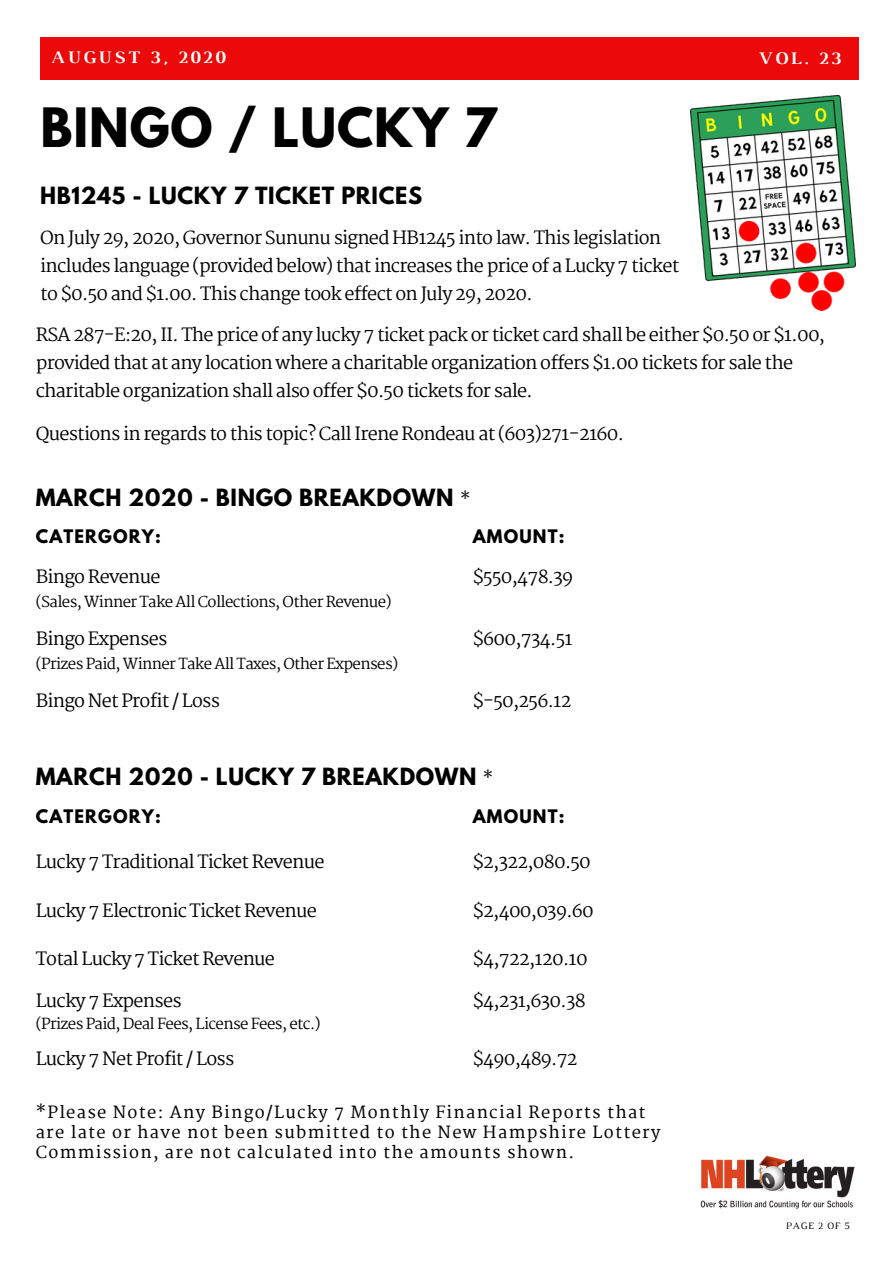
<style>
.page{position:relative;width:894px;height:1264px;background:#fff}
.page>*{position:absolute;margin:0;border:0;box-sizing:border-box;transform-origin:0 0}
.t1{font:700 48px "League Spartan";letter-spacing:.02em;color:#000}
.t2{font:700 21px "League Spartan";letter-spacing:.03em;color:#000}
.t3{font:18px/28.2px "Martel";letter-spacing:-.04em;color:#000}
.t4{font:700 18px "Luthier";letter-spacing:.14em;color:#fff}
.t5{font:600 16.5px/20.2px "Martel";letter-spacing:.08em;color:#000}
.t6{font:700 16.5px "League Spartan";letter-spacing:.07em;color:#000}
.t7{font:15px "Martel";letter-spacing:-.04em;color:#000}
.t8{font:9.9px "Luthier";letter-spacing:.06em;color:#000}
.s1{font-family:"Martel";font-weight:600;font-size:16.5px}
</style>
<div class="page">
<div style="left:40px;top:37px;width:818px;height:43px;background:#eb0909"></div>
<img style="left:690px;top:96px;width:165px;height:215px">
<img style="left:700px;top:1155px;width:155px;height:54px">
<p class="t4" style="left:51px;top:51px;width:175px">AUGUST 3, 2020</p>
<p class="t4" style="left:758px;top:51px;width:84px">VOL. 23</p>
<h1 class="t1" style="left:40px;top:104px;width:457px">BINGO / LUCKY 7</h1>
<p class="t2" style="left:40px;top:185px;width:383px">HB1245 - LUCKY 7 TICKET PRICES</p>
<p class="t3" style="left:40px;top:223px;width:640px">On July 29, 2020, Governor Sununu signed HB1245 into law. This legislation includes language (provided below) that increases the price of a Lucky 7 ticket to $0.50 and $1.00. This change took effect on July 29, 2020.</p>
<p class="t3" style="left:36px;top:320px;width:790px">RSA 287-E:20, II. The price of any lucky 7 ticket pack or ticket card shall be either $0.50 or $1.00, provided that at any location where a charitable organization offers $1.00 tickets for sale the charitable organization shall also offer $0.50 tickets for sale.</p>
<p class="t3" style="left:36px;top:419px;width:589px">Questions in regards to this topic? Call Irene Rondeau at (603)271-2160.</p>
<p class="t2" style="left:36px;top:487px;width:436px">MARCH 2020 - BINGO BREAKDOWN <span class="s1">*</span></p>
<p class="t6" style="left:36px;top:528px;width:127px">CATERGORY:</p>
<p class="t6" style="left:472px;top:528px;width:93px">AMOUNT:</p>
<p class="t3" style="left:36px;top:563px;width:126px">Bingo Revenue</p>
<p class="t3" style="left:472px;top:563px;width:102px">$550,478.39</p>
<p class="t7" style="left:36px;top:592px;width:357px">(Sales, Winner Take All Collections, Other Revenue)</p>
<p class="t3" style="left:36px;top:625px;width:133px">Bingo Expenses</p>
<p class="t7" style="left:36px;top:654px;width:364px">(Prizes Paid, Winner Take All Taxes, Other Expenses)</p>
<p class="t3" style="left:472px;top:625px;width:101px">$600,734.51</p>
<p class="t3" style="left:36px;top:687px;width:186px">Bingo Net Profit / Loss</p>
<p class="t3" style="left:472px;top:687px;width:100px">$-50,256.12</p>
<p class="t2" style="left:36px;top:765px;width:459px">MARCH 2020 - LUCKY 7 BREAKDOWN <span class="s1">*</span></p>
<p class="t6" style="left:36px;top:808px;width:127px">CATERGORY:</p>
<p class="t6" style="left:472px;top:808px;width:93px">AMOUNT:</p>
<p class="t3" style="left:36px;top:847px;width:290px">Lucky 7 Traditional Ticket Revenue</p>
<p class="t3" style="left:472px;top:847px;width:120px">$2,322,080.50</p>
<p class="t3" style="left:36px;top:896px;width:282px">Lucky 7 Electronic Ticket Revenue</p>
<p class="t3" style="left:472px;top:896px;width:123px">$2,400,039.60</p>
<p class="t3" style="left:36px;top:944px;width:241px">Total Lucky 7 Ticket Revenue</p>
<p class="t3" style="left:472px;top:944px;width:116px">$4,722,120.10</p>
<p class="t3" style="left:36px;top:986px;width:147px">Lucky 7 Expenses</p>
<p class="t7" style="left:36px;top:1015px;width:286px">(Prizes Paid, Deal Fees, License Fees, etc.)</p>
<p class="t3" style="left:472px;top:986px;width:114px">$4,231,630.38</p>
<p class="t3" style="left:36px;top:1045px;width:200px">Lucky 7 Net Profit / Loss</p>
<p class="t3" style="left:472px;top:1045px;width:106px">$490,489.72</p>
<p class="t5" style="left:36px;top:1101px;width:626px">*Please Note: Any Bingo/Lucky 7 Monthly Financial Reports that are late or have not been submitted to the New Hampshire Lottery<br>Commission, are not calculated into the amounts shown.</p>
<p class="t8" style="left:785px;top:1222px;width:66px">PAGE 2 OF 5</p>
</div>
